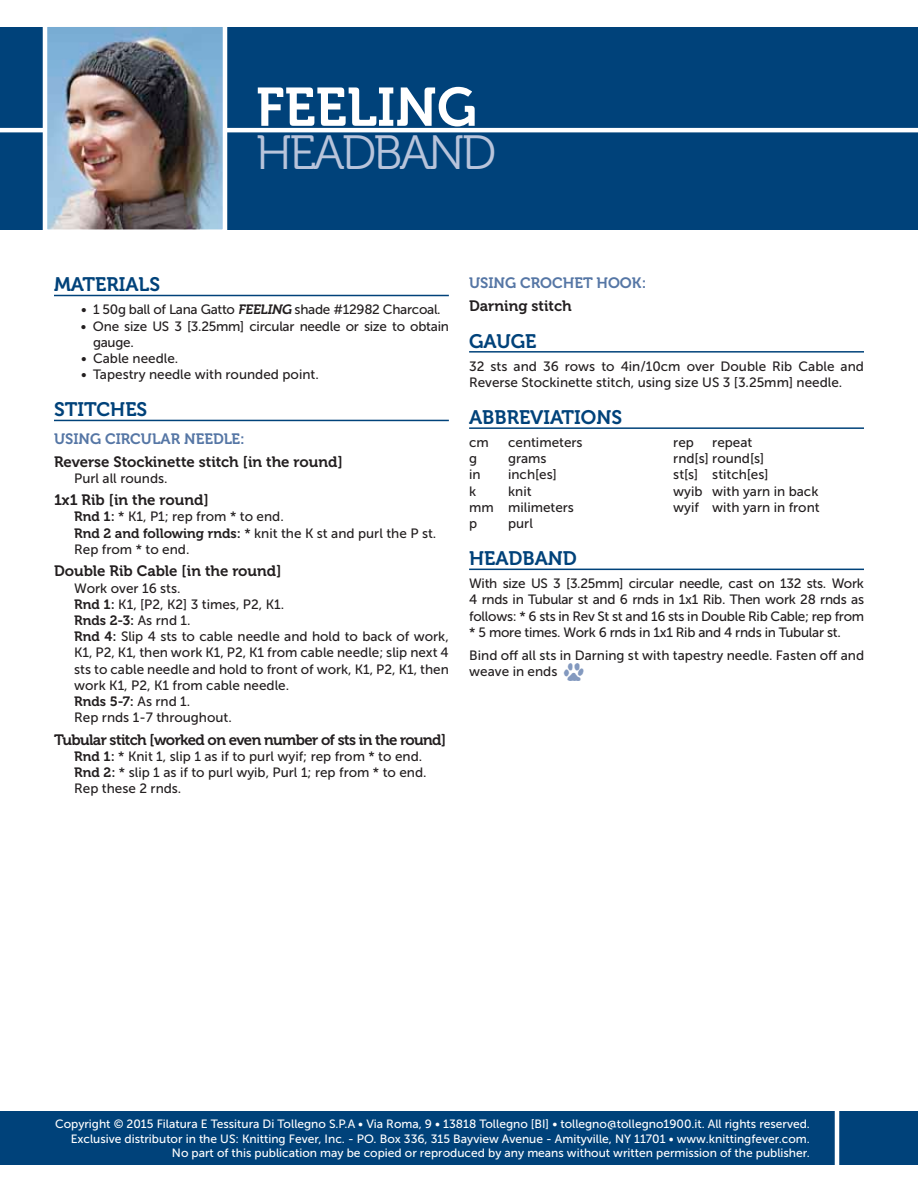
<style>
.page{position:relative;width:918px;height:1188px;background:#fff}
.page>*{position:absolute;margin:0;border:0;box-sizing:border-box;transform-origin:0 0}
.t1{font:54px "Museo 700";color:#fff}
.t2{font:48px "Museo 300";letter-spacing:-.06em;color:#b8c4db}
.t3{font:19.5px "Museo 700";color:#00427a}
.t4{font:15px "Museo 700";letter-spacing:-.005em;color:#231f20}
.t5{font:15px "Museo 700";letter-spacing:-.04em;color:#231f20}
.t6{font:15px "Museo 700";color:#5576a5}
.t7{font:13.5px/16.2px "Museo Sans 500";color:#231f20}
.t8{font:13.5px/16.2px "Museo Sans 500";letter-spacing:-.02em;color:#231f20}
.t9{font:13.5px "Museo 700";letter-spacing:.005em;color:#231f20}
.t10{font:12px/14.4px "Museo Sans 500";color:#fff;text-align:right}
.s1{font-family:"Museo 700";font-style:italic}
.s2{font-family:"Museo 700"}
.s3{font-family:"Museo Sans 500"}
.s4{font-family:"Animal Tracks";font-size:22.5px;color:#8399bf}
</style>
<div class="page">
<div style="left:0;top:27px;width:918px;height:203px;background:#00427a"></div>
<hr style="left:0;top:128px;width:918px;height:4px;background:#fff">
<img style="left:40px;top:27px;width:190px;height:203px">
<hr style="left:54px;top:295px;width:395px;height:1px;background:#00427a">
<hr style="left:54px;top:420px;width:395px;height:1px;background:#00427a">
<hr style="left:469px;top:351px;width:395px;height:2px;background:#00427a">
<hr style="left:469px;top:427px;width:395px;height:2px;background:#00427a">
<hr style="left:469px;top:569px;width:395px;height:1px;background:#00427a">
<div style="left:0;top:1111px;width:918px;height:54px;background:#00427a"></div>
<hr style="left:835px;top:1108px;width:4px;height:60px;background:#fff">
<h1 class="t1" style="left:256px;top:77px;width:223px">FEELING</h1>
<h2 class="t2" style="left:256px;top:127px;width:242px">HEADBAND</h2>
<h3 class="t3" style="left:54px;top:274px;width:108px">MATERIALS</h3>
<p class="t8" style="left:81px;top:302px;width:361px">• 1 50g ball of Lana Gatto <span class="s1">FEELING</span>shade #12982 Charcoal.</p>
<p class="t8" style="left:93px;top:318px;width:357px;text-indent:-12px">• One size US 3 [3.25mm] circular needle or size to obtain gauge.</p>
<p class="t7" style="left:81px;top:350px;width:99px">• Cable needle.</p>
<p class="t7" style="left:81px;top:366px;width:239px">• Tapestry needle with rounded point.</p>
<h3 class="t3" style="left:54px;top:399px;width:95px">STITCHES</h3>
<p class="t6" style="left:54px;top:431px;width:21px">Using</p>
<p class="t6" style="left:105px;top:431px;width:21px">Circular</p>
<p class="t6" style="left:184px;top:431px;width:11px">nee</p>
<p class="t6" style="left:213px;top:431px;width:33px">dle:</p>
<p class="t4" style="left:54px;top:453px;width:290px">Reverse Stockinette stitch [in the round]</p>
<p class="t7" style="left:74px;top:470px;width:95px">Purl all rounds.</p>
<p class="t4" style="left:54px;top:492px;width:156px">1x1 Rib [in the round]</p>
<p class="t7" style="left:74px;top:509px;width:364px"><span class="s2">Rnd 1:</span> * K1, P1; rep from * to end.<br><span class="s2">Rnd 2 and following rnds:</span> * knit the K st and purl the P st.<br>Rep from * to end.</p>
<p class="t4" style="left:54px;top:563px;width:229px">Double Rib Cable [in the round]</p>
<p class="t7" style="left:74px;top:580px;width:211px">Work over 16 sts.<br><span class="s2">Rnd 1:</span> K1, [P2, K2] 3 times, P2, K1.</p>
<p class="t9" style="left:74px;top:613px;width:118px">Rnds 2-3: <span class="s3">As rnd 1.</span></p>
<p class="t7" style="left:74px;top:628px;width:376px;text-align:justify"><span class="s2">Rnd 4:</span> Slip 4 sts to cable needle and hold to back of work, K1, P2, K1, then work K1, P2, K1 from cable needle; slip next 4 sts to cable needle and hold to front of work, K1, P2, K1, then work K1, P2, K1 from cable needle.</p>
<p class="t9" style="left:74px;top:694px;width:118px">Rnds 5-7: <span class="s3">As rnd 1.</span></p>
<p class="t7" style="left:74px;top:709px;width:159px">Rep rnds 1-7 throughout.</p>
<p class="t5" style="left:54px;top:731px;width:394px">Tubular stitch [worked on even number of sts in the round]</p>
<p class="t7" style="left:74px;top:748px;width:354px"><span class="s2">Rnd 1:</span> * Knit 1, slip 1 as if to purl wyif; rep from * to end.<br><span class="s2">Rnd 2:</span> * slip 1 as if to purl wyib, Purl 1; rep from * to end.<br>Rep these 2 rnds.</p>
<p class="t6" style="left:469px;top:274px;width:21px">Using</p>
<p class="t6" style="left:520px;top:274px;width:43px">crochet</p>
<p class="t6" style="left:596px;top:274px;width:51px">hook:</p>
<p class="t4" style="left:469px;top:297px;width:104px">Darning stitch</p>
<h3 class="t3" style="left:469px;top:330px;width:69px">GAUGE</h3>
<p class="t7" style="left:469px;top:358px;width:396px">32 sts and 36 rows to 4in/10cm over Double Rib Cable and<br>Reverse Stockinette stitch, using size US 3 [3.25mm] needle.</p>
<h3 class="t3" style="left:469px;top:406px;width:155px">ABBREVIATIONS</h3>
<p class="t7" style="left:469px;top:434px;width:21px">cm</p>
<p class="t7" style="left:508px;top:434px;width:76px">centimeters</p>
<p class="t7" style="left:469px;top:450px;width:10px">g</p>
<p class="t7" style="left:508px;top:450px;width:40px">grams</p>
<p class="t7" style="left:469px;top:467px;width:13px">in</p>
<p class="t7" style="left:508px;top:467px;width:50px">inch[es]</p>
<p class="t7" style="left:469px;top:483px;width:9px">k</p>
<p class="t7" style="left:673px;top:434px;width:148px;text-indent:39px">repeat<br>rnd[s] round[s]<br>st[s] stitch[es]<br>wyib with yarn in back wyif with yarn in front</p>
<p class="t7" style="left:673px;top:434px;width:22px">rep</p>
<p class="t7" style="left:469px;top:483px;width:106px;text-indent:39px">knit<br>mm milimeters p</p>
<p class="t7" style="left:508px;top:515px;width:26px">purl</p>
<h3 class="t3" style="left:469px;top:548px;width:108px">HEADBAND</h3>
<p class="t7" style="left:469px;top:575px;width:397px;text-align:justify">With size US 3 [3.25mm] circular needle, cast on 132 sts. Work 4 rnds in Tubular st and 6 rnds in 1x1 Rib. Then work 28 rnds as follows: * 6 sts in Rev St st and 16 sts in Double Rib Cable; rep from * 5 more times. Work 6 rnds in 1x1 Rib and 4 rnds in Tubular st.</p>
<p class="t7" style="left:469px;top:647px;width:396px">Bind off all sts in Darning st with tapestry needle. Fasten off and weave in ends <span class="s4">D</span></p>
<p class="t10" style="left:55px;top:1117px;width:757px">Copyright © 2015 Filatura E Tessitura Di Tollegno S.P.A • Via Roma, 9 • 13818 Tollegno [BI] • tollegno@tollegno1900.it. All rights reserved.<br>Exclusive distributor in the US: Knitting Fever, Inc. - PO. Box 336, 315 Bayview Avenue - Amityville, NY 11701 • www.knittingfever.com.<br>No part of this publication may be copied or reproduced by any means without written permission of the publisher.</p>
</div>
